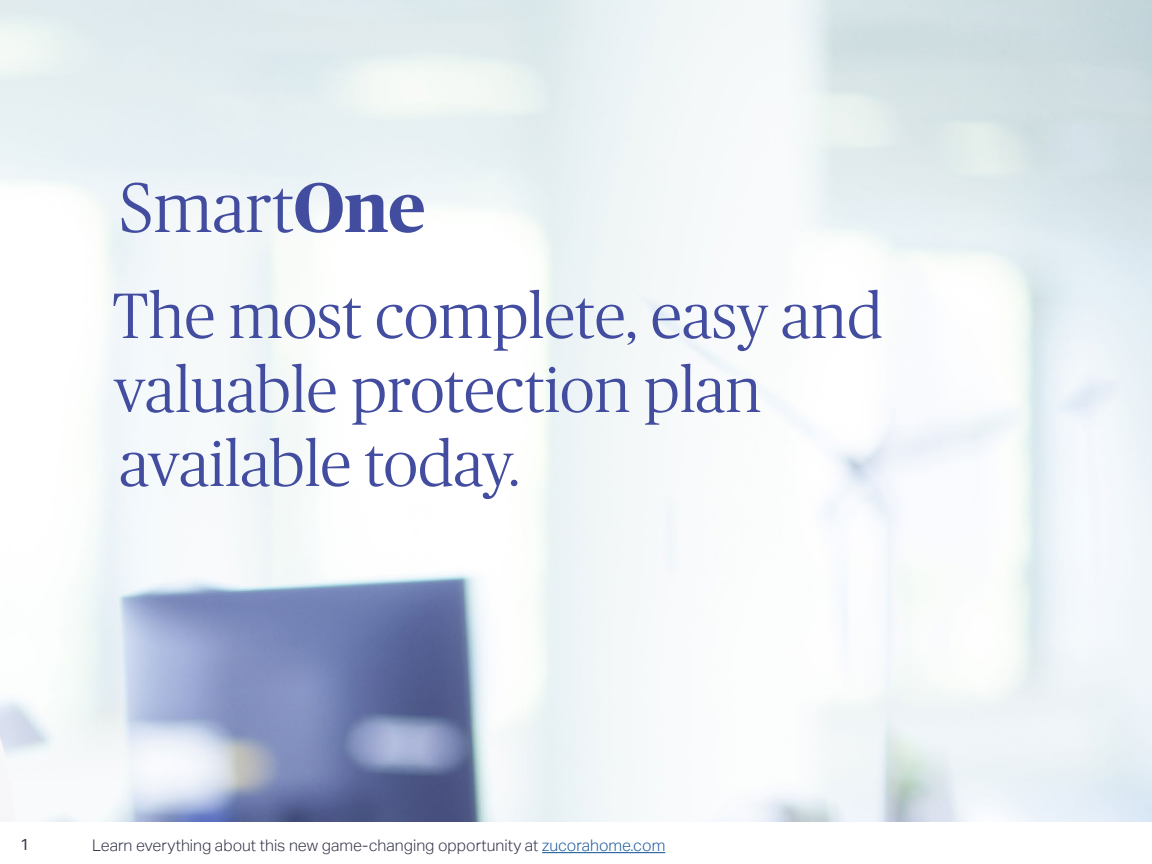
<style>
.page{position:relative;width:1152px;height:864px;background:#fff}
.page>*{position:absolute;margin:0;border:0;box-sizing:border-box;transform-origin:0 0}
.t1{font:300 70px "Publico Headline";color:#434da0}
.t2{font:300 64px/74px "Publico Headline";color:#434da0}
.t3{font:300 16px "Aktiv Grotesk";color:#36384b}
.t4{font:16px "Aktiv Grotesk";color:#36384b}
.s1{font-weight:700}
.s2{color:#215e9e}
</style>
<div class="page">
<img style="left:0;top:0;width:1152px;height:822px">
<hr style="left:542px;top:852px;width:123px;height:1px;background:#215e9e">
<h1 class="t1" style="left:120px;top:160px;width:307px">Smart<span class="s1">One</span></h1>
<h2 class="t2" style="left:112px;top:275px;width:772px">The most complete, easy and valuable protection plan available today.</h2>
<p class="t4" style="left:20px;top:835px;width:11px">1</p>
<p class="t3" style="left:92px;top:836px;width:575px">Learn everything about this new game-changing opportunity at <span class="s2">zucorahome.com</span></p>
</div>
